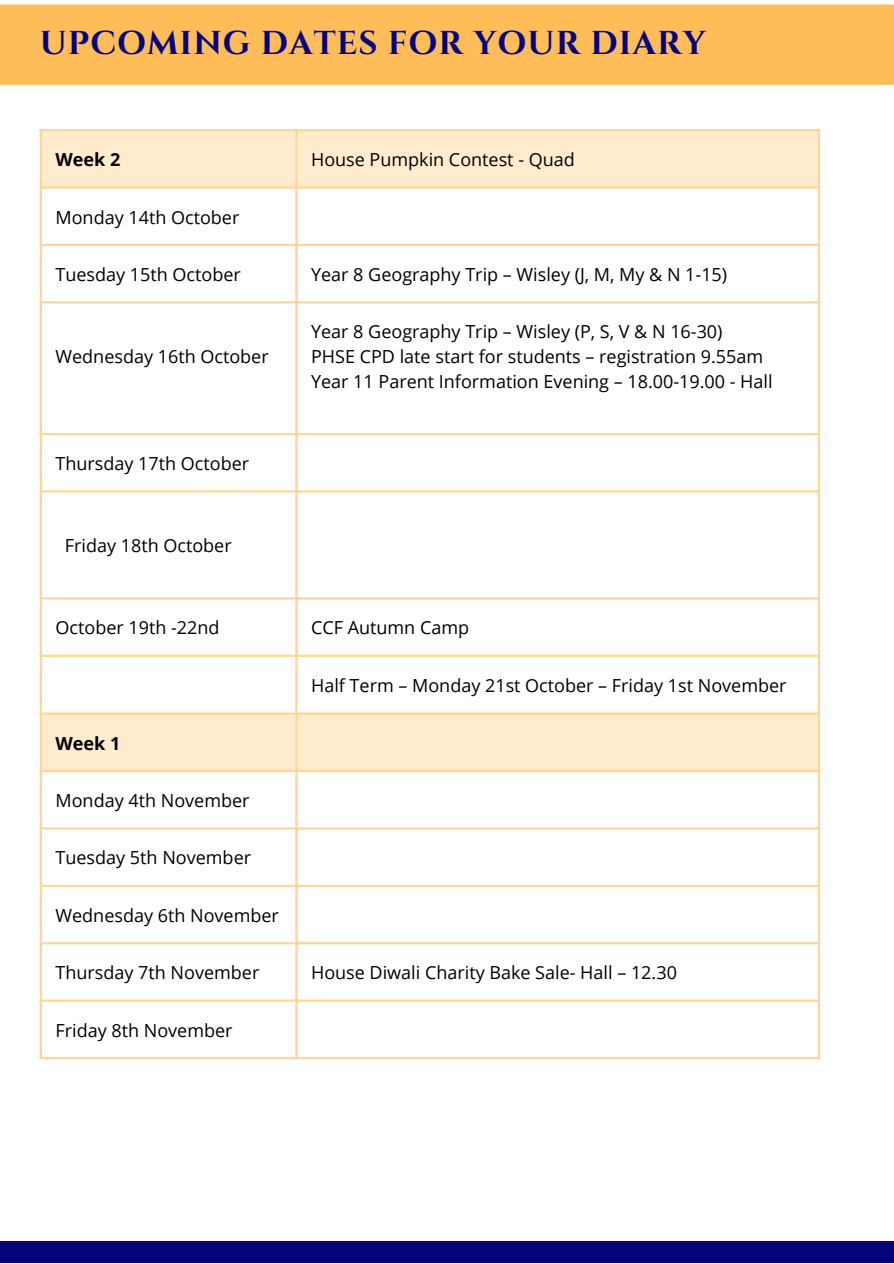
<style>
.page{position:relative;width:894px;height:1264px;background:#fff}
.page>*{position:absolute;margin:0;border:0;box-sizing:border-box;transform-origin:0 0}
.t1{font:700 33px "Cinzel";letter-spacing:.03em;color:#06047d}
.t2{font:18px "Open Sans";color:#000}
.t3{font:700 18px "Open Sans";color:#000}
</style>
<div class="page">
<div style="left:0;top:1241px;width:893px;height:22px;background:#06047d"></div>
<svg style="left:42px;top:131px;width:775px;height:639px"></svg>
<svg style="left:42px;top:599px;width:775px;height:55px"></svg>
<hr style="left:40px;top:131px;width:2px;height:925px;background:#ffd699">
<hr style="left:295px;top:131px;width:2px;height:925px;background:#ffd699">
<hr style="left:817px;top:131px;width:2px;height:925px;background:#ffd699">
<hr style="left:40px;top:129px;width:779px;height:2px;background:#ffd699">
<hr style="left:40px;top:186px;width:779px;height:3px;background:#ffd699">
<hr style="left:40px;top:244px;width:779px;height:2px;background:#ffd699">
<hr style="left:40px;top:301px;width:779px;height:2px;background:#ffd699">
<hr style="left:40px;top:433px;width:779px;height:2px;background:#ffd699">
<hr style="left:40px;top:490px;width:779px;height:2px;background:#ffd699">
<hr style="left:40px;top:597px;width:779px;height:2px;background:#ffd699">
<hr style="left:40px;top:654px;width:779px;height:3px;background:#ffd699">
<hr style="left:40px;top:712px;width:779px;height:2px;background:#ffd699">
<hr style="left:40px;top:770px;width:779px;height:2px;background:#ffd699">
<hr style="left:40px;top:827px;width:779px;height:2px;background:#ffd699">
<hr style="left:40px;top:884px;width:779px;height:3px;background:#ffd699">
<hr style="left:40px;top:942px;width:779px;height:2px;background:#ffd699">
<hr style="left:40px;top:999px;width:779px;height:2px;background:#ffd699">
<hr style="left:40px;top:1056px;width:779px;height:3px;background:#ffd699">
<div style="left:0;top:4px;width:893px;height:81px;background:#ffbd59"></div>
<p class="t1" style="left:40px;top:22px;width:667px">UPCOMING DATES FOR YOUR DIARY</p>
<h1 class="t3" style="left:55px;top:147px;width:66px">Week 2</h1>
<p class="t2" style="left:311px;top:147px;width:265px">House Pumpkin Contest - Quad</p>
<p class="t2" style="left:55px;top:204px;width:185px">Monday 14th October</p>
<p class="t2" style="left:55px;top:262px;width:187px">Tuesday 15th October</p>
<p class="t2" style="left:311px;top:262px;width:417px">Year 8 Geography Trip – Wisley (J, M, My &amp; N 1-15)</p>
<p class="t2" style="left:55px;top:344px;width:215px">Wednesday 16th October</p>
<p class="t2" style="left:55px;top:451px;width:195px">Thursday 17th October</p>
<p class="t2" style="left:65px;top:533px;width:168px">Friday 18th October</p>
<p class="t2" style="left:311px;top:319px;width:413px">Year 8 Geography Trip – Wisley (P, S, V &amp; N 16-30)</p>
<p class="t2" style="left:311px;top:344px;width:453px">PHSE CPD late start for students – registration 9.55am</p>
<p class="t2" style="left:311px;top:368px;width:463px">Year 11 Parent Information Evening – 18.00-19.00 - Hall</p>
<p class="t2" style="left:55px;top:615px;width:165px">October 19th -22nd</p>
<p class="t2" style="left:311px;top:615px;width:159px">CCF Autumn Camp</p>
<p class="t2" style="left:311px;top:672px;width:477px">Half Term – Monday 21st October – Friday 1st November</p>
<p class="t3" style="left:55px;top:730px;width:66px">Week 1</p>
<p class="t2" style="left:55px;top:787px;width:195px">Monday 4th November</p>
<p class="t2" style="left:55px;top:845px;width:197px">Tuesday 5th November</p>
<p class="t2" style="left:55px;top:902px;width:225px">Wednesday 6th November</p>
<p class="t2" style="left:55px;top:960px;width:205px">Thursday 7th November</p>
<p class="t2" style="left:311px;top:960px;width:367px">House Diwali Charity Bake Sale- Hall – 12.30</p>
<p class="t2" style="left:55px;top:1017px;width:178px">Friday 8th November</p>
</div>
